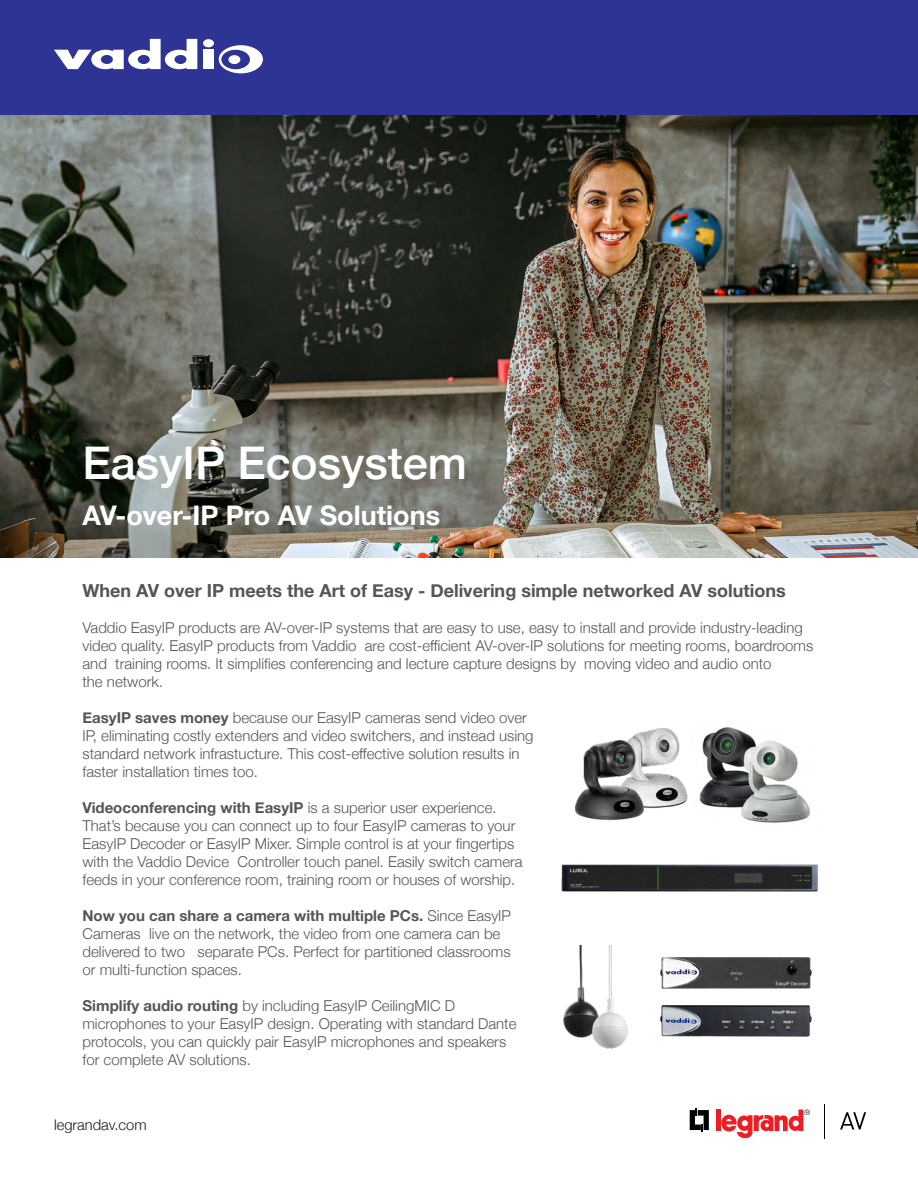
<style>
.page{position:relative;width:918px;height:1188px;background:#fff}
.page>*{position:absolute;margin:0;border:0;box-sizing:border-box;transform-origin:0 0}
.t1{font:500 45px "Helvetica Neue";color:#fff}
.t2{font:700 27px "Helvetica Neue";color:#fff}
.t3{font:700 18px "Helvetica Neue";color:#52555b}
.t4{font:300 15px/18px "Helvetica Neue";color:#52555b}
.t5{font:300 14.7px "Helvetica Neue";color:#1a1a1a}
.s1{font-weight:700}
</style>
<div class="page">
<img style="left:0;top:114px;width:918px;height:443px">
<img style="left:699px;top:727px;width:111px;height:96px">
<img style="left:574px;top:728px;width:114px;height:93px">
<img style="left:563px;top:945px;width:65px;height:104px">
<img style="left:660px;top:1006px;width:152px;height:31px">
<img style="left:561px;top:864px;width:257px;height:28px">
<img style="left:659px;top:957px;width:154px;height:32px">
<div style="left:0;top:0;width:918px;height:114px;background:#2d3494"></div>
<div style="left:203px;top:49px;width:11px;height:20px;background:#fff"></div>
<svg style="left:54px;top:39px;width:143px;height:30px"></svg>
<svg style="left:219px;top:45px;width:44px;height:28px"></svg>
<div style="left:228px;top:55px;width:12px;height:9px;background:#fff;border-radius:50%"></div>
<div style="left:203px;top:39px;width:11px;height:8px;background:#fff;border-radius:50%"></div>
<svg style="left:690px;top:1108px;width:19px;height:24px"></svg>
<hr style="left:716px;top:1110px;width:4px;height:21px;background:#ed1d24">
<svg style="left:721px;top:1110px;width:89px;height:29px"></svg>
<hr style="left:824px;top:1104px;width:1px;height:34px;background:#000">
<svg style="left:840px;top:1112px;width:26px;height:18px"></svg>
<h1 class="t1" style="left:82px;top:427px;width:386px">EasyIP Ecosystem</h1>
<h2 class="t2" style="left:83px;top:495px;width:359px">AV-over-IP Pro AV Solutions</h2>
<p class="t3" style="left:82px;top:576px;width:705px">When AV over IP meets the Art of Easy - Delivering simple networked AV solutions</p>
<p class="t4" style="left:82px;top:617px;width:732px">Vaddio EasyIP products are AV-over-IP systems that are easy to use, easy to install and provide industry-leading video quality. EasyIP products from Vaddio are cost-efficient AV-over-IP solutions for meeting rooms, boardrooms and training rooms. It simplifies conferencing and lecture capture designs by moving video and audio onto<br>the network.</p>
<p class="t4" style="left:82px;top:708px;width:453px"><span class="s1">EasyIP saves money</span> because our EasyIP cameras send video over IP, eliminating costly extenders and video switchers, and instead using standard network infrastucture. This cost-effective solution results in faster installation times too.</p>
<p class="t4" style="left:82px;top:798px;width:442px"><span class="s1">Videoconferencing with EasyIP</span> is a superior user experience.<br>That’s because you can connect up to four EasyIP cameras to your EasyIP Decoder or EasyIP Mixer. Simple control is at your fingertips with the Vaddio Device Controller touch panel. Easily switch camera feeds in your conference room, training room or houses of worship.</p>
<p class="t4" style="left:82px;top:906px;width:430px"><span class="s1">Now you can share a camera with multiple PCs.</span> Since EasyIP Cameras live on the network, the video from one camera can be delivered to two separate PCs. Perfect for partitioned classrooms or multi-function spaces.</p>
<p class="t4" style="left:82px;top:996px;width:435px"><span class="s1">Simplify audio routing</span> by including EasyIP CeilingMIC D microphones to your EasyIP design. Operating with standard Dante protocols, you can quickly pair EasyIP microphones and speakers for complete AV solutions.</p>
<p class="t5" style="left:54px;top:1113px;width:94px">legrandav.com</p>
</div>
